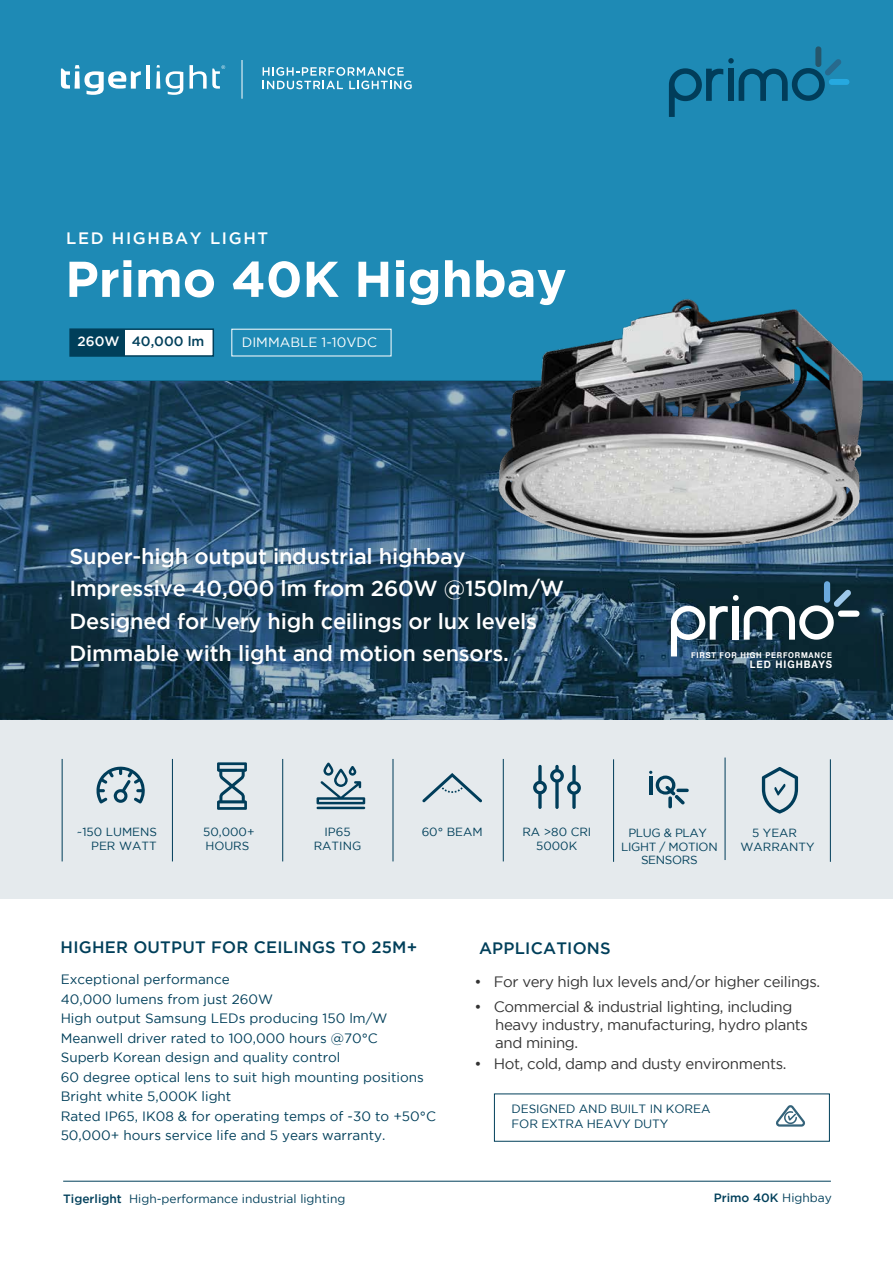
<style>
.page{position:relative;width:893px;height:1263px;background:#fff}
.page>*{position:absolute;margin:0;border:0;box-sizing:border-box;transform-origin:0 0}
.t1{font:700 50.25px "Gotham";color:#fff}
.t2{font:500 21.75px/32.1px "Gotham";letter-spacing:-.01em;color:#fff}
.t3{font:500 16.5px "Gotham";letter-spacing:.015em;color:#003f5a}
.t4{font:500 16.5px "Gotham";letter-spacing:.1em;color:#fff}
.t5{font:15px/18px "Gotham";letter-spacing:-.025em;color:#333}
.t6{font:13.5px/19.5px "Gotham";color:#003f5a}
.t7{font:13.5px "Gotham";color:#fff}
.t8{font:500 13.5px "Gotham";color:#003f5a}
.t9{font:12px "Gotham";color:#003f5a}
.t10{font:12px/15px "Gotham";letter-spacing:-.01em;color:#003f5b}
.t11{font:500 12px "Gotham";color:#003f5a}
.t12{font:11.85px/14.1px "Gotham";color:#003f5a;text-align:center}
.t13{font:11.85px/13.4px "Gotham";letter-spacing:-.025em;color:#003f5a;text-align:center}
.t14{font:700 10.35px "Helvetica Neue";letter-spacing:.1em;color:#fff;scale:.93 1}
.t15{font:700 8.1px "Helvetica Neue";letter-spacing:.1em;color:#fff;scale:.93 1}
.s1{color:#fff}
.s2{font-weight:500}
.s3{font-weight:400}
</style>
<div class="page">
<div style="left:0;top:0;width:893px;height:380px;background:#1e8ab5"></div>
<svg style="left:0;top:381px;width:893px;height:339px;background:#22455f"></svg>
<svg style="left:671px;top:581px;width:188px;height:75px"></svg>
<svg style="left:776px;top:1105px;width:29px;height:21px"></svg>
<img style="left:491px;top:299px;width:378px;height:250px">
<svg style="left:61px;top:65px;width:80px;height:30px"></svg>
<hr style="left:146px;top:65px;width:4px;height:24px;background:#fff">
<svg style="left:156px;top:65px;width:4px;height:24px"></svg>
<svg style="left:166px;top:71px;width:17px;height:24px"></svg>
<svg style="left:190px;top:65px;width:35px;height:24px"></svg>
<svg style="left:263px;top:67px;width:149px;height:22px"></svg>
<hr style="left:242px;top:60px;width:1px;height:39px;background:#fff">
<div style="left:69px;top:328px;width:145px;height:29px;background:#fff;border:2px solid #003f5a"></div>
<div style="left:70px;top:329px;width:55px;height:27px;background:#003f5a"></div>
<div style="left:0;top:720px;width:893px;height:179px;background:#e5eaed"></div>
<hr style="left:172px;top:759px;width:1px;height:102px;background:#003d5a">
<hr style="left:282px;top:759px;width:1px;height:102px;background:#003d5a">
<hr style="left:393px;top:759px;width:1px;height:102px;background:#003d5a">
<hr style="left:503px;top:759px;width:1px;height:102px;background:#003d5a">
<hr style="left:613px;top:759px;width:1px;height:103px;background:#003d5a">
<svg style="left:533px;top:765px;width:48px;height:44px"></svg>
<svg style="left:96px;top:766px;width:49px;height:37px"></svg>
<hr style="left:62px;top:759px;width:1px;height:102px;background:#003d5a">
<svg style="left:422px;top:773px;width:60px;height:29px"></svg>
<svg style="left:217px;top:762px;width:30px;height:48px"></svg>
<hr style="left:317px;top:807px;width:48px;height:2px;background:#003d5a">
<svg style="left:317px;top:762px;width:48px;height:42px"></svg>
<hr style="left:725px;top:757px;width:1px;height:103px;background:#003d5a">
<svg style="left:649px;top:771px;width:40px;height:37px"></svg>
<svg style="left:762px;top:767px;width:36px;height:46px"></svg>
<hr style="left:830px;top:759px;width:1px;height:103px;background:#003d5a">
<hr style="left:63px;top:1181px;width:768px;height:1px;background:#003f5a">
<svg style="left:71px;top:560px;width:107px;height:59px;background:#315772"></svg>
<svg style="left:669px;top:46px;width:180px;height:71px"></svg>
<p class="t4" style="left:66px;top:228px;width:204px">LED HIGHBAY LIGHT</p>
<h1 class="t1" style="left:65px;top:250px;width:503px">Primo 40K Highbay</h1>
<p class="t8" style="left:78px;top:334px;width:128px"><span class="s1">260W</span> 40,000 lm</p>
<p class="t7" style="left:242px;top:334px;width:137px">DIMMABLE 1-10VDC</p>
<h2 class="t2" style="left:69px;top:540px;width:496px">Super-high output industrial highbay Impressive 40,000 lm from 260W @150lm/W Designed for very high ceilings or lux levels Dimmable with light and motion sensors.</h2>
<p class="t15" style="left:691px;top:648px;width:153px">FIRST FOR HIGH PERFORMANCE</p>
<p class="t14" style="left:750px;top:656px;width:90px">LED HIGHBAYS</p>
<p class="t12" style="left:203px;top:825px;width:53px;text-align:left">50,000+<br>HOURS</p>
<p class="t12" style="left:422px;top:825px;width:63px">60° BEAM</p>
<p class="t12" style="left:522px;top:824px;width:71px">RA &gt;80 CRI<br>5000K</p>
<p class="t12" style="left:77px;top:825px;width:82px;text-align:right">~150 LUMENS<br>PER WATT</p>
<p class="t12" style="left:314px;top:825px;width:49px">IP65<br>RATING</p>
<p class="t13" style="left:621px;top:826px;width:98px">PLUG &amp; PLAY<br>LIGHT / MOTION<br>SENSORS</p>
<p class="t12" style="left:740px;top:826px;width:76px;line-height:13.6px">5 YEAR<br>WARRANTY</p>
<p class="t3" style="left:61px;top:938px;width:358px">HIGHER OUTPUT FOR CEILINGS TO 25M+</p>
<p class="t3" style="left:479px;top:939px;width:133px">APPLICATIONS</p>
<p class="t6" style="left:61px;top:970px;width:377px">Exceptional performance<br>40,000 lumens from just 260W<br>High output Samsung LEDs producing 150 lm/W Meanwell driver rated to 100,000 hours @70°C<br>Superb Korean design and quality control<br>60 degree optical lens to suit high mounting positions Bright white 5,000K light<br>Rated IP65, IK08 &amp; for operating temps of -30 to +50°C 50,000+ hours service life and 5 years warranty.</p>
<p class="t5" style="left:475px;top:973px;width:347px">• For very high lux levels and/or higher ceilings.</p>
<p class="t5" style="left:495px;top:998px;width:314px;text-indent:-21px">• Commercial &amp; industrial lighting, including heavy industry, manufacturing, hydro plants and mining.</p>
<p class="t5" style="left:475px;top:1055px;width:313px">• Hot, cold, damp and dusty environments.</p>
<p class="t10" style="left:511px;top:1101px;width:200px">DESIGNED AND BUILT IN KOREA<br>FOR EXTRA HEAVY DUTY</p>
<p class="t9" style="left:63px;top:1192px;width:284px"><span class="s2">Tigerlight</span> High-performance industrial lighting</p>
<p class="t11" style="left:714px;top:1190px;width:120px">Primo 40K <span class="s3">Highbay</span></p>
</div>
